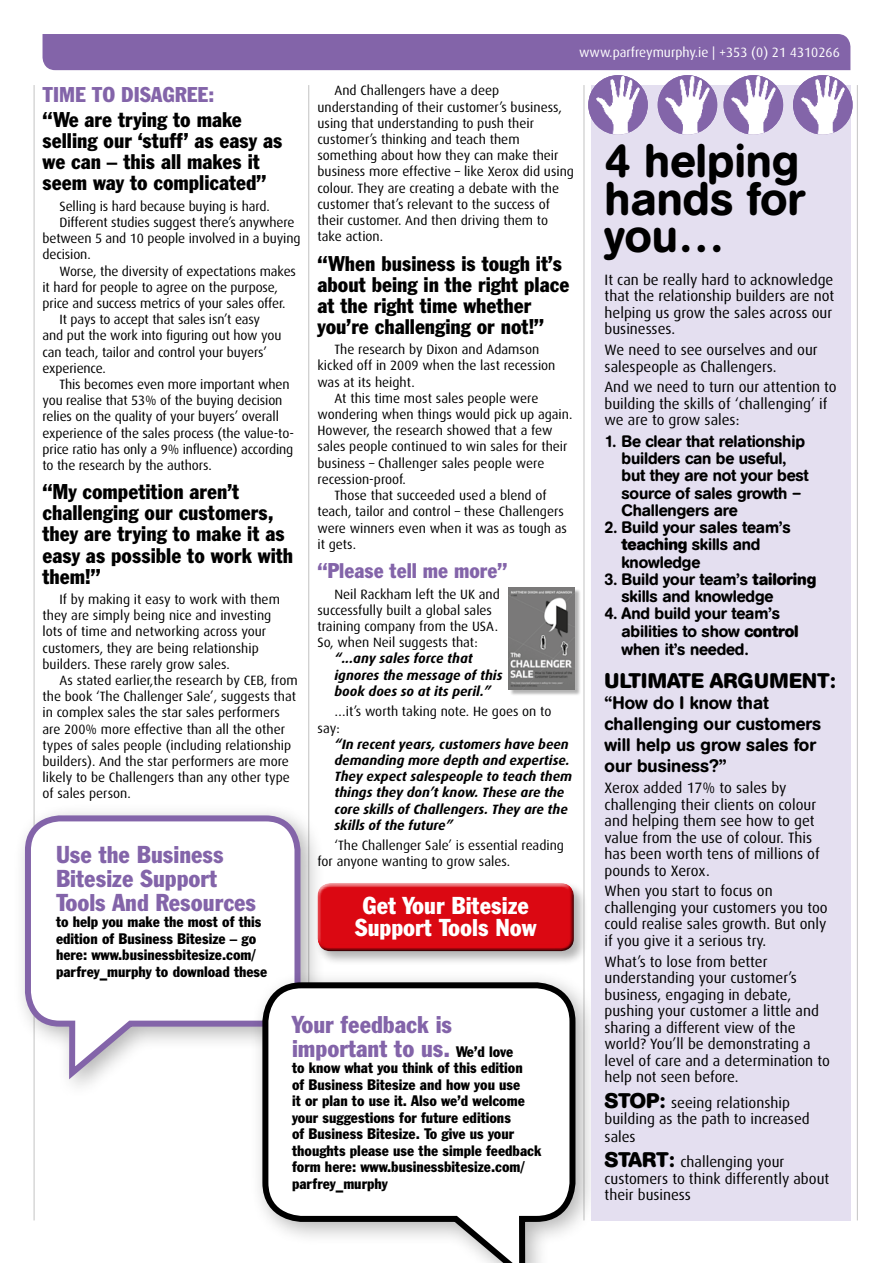
<style>
.page{position:relative;width:893px;height:1263px;background:#fff}
.page>*{position:absolute;margin:0;border:0;box-sizing:border-box;transform-origin:0 0}
.SUBHEAD2{font:500 46.5px/37.5px "AG Buch Rounded BQ";color:#000}
.SUBHEAD{font:condensed 24px/24px "Franklin Gothic BT";color:#8364a9}
.SUBHEAD_SM{font:condensed 24px/22.5px "Franklin Gothic BT";color:#fff;text-align:center}
.SUBHEAD-2{font:condensed 21px/21px "Franklin Gothic BT";color:#000}
.SUBHEAD-3{font:condensed 21px "Franklin Gothic BT";color:#8364a9}
.body2{font:700 21px "AG Buch Rounded BQ";letter-spacing:.01em;color:#000}
.SUBHEAD2-2{font:condensed 21px "Franklin Gothic BT";color:#8364a9}
.body2-2{font:500 18px/21px "AG Buch Rounded BQ";color:#000}
.body2-3{font:500 16.5px/17.2px "AG Buch Rounded BQ";letter-spacing:-.01em;color:#000}
.body2-4{font:15px/16.5px "Dax";color:#000}
.SUBHEAD-4{font:condensed 15px/16.5px "Franklin Gothic BT";color:#000}
.SUBHEAD2-3{font:15px/16.5px "Dax";color:#000}
.body{font:13.5px/16.2px "Dax";color:#000}
.QUOTE{font:italic 700 13.5px/16.2px "Dax";color:#000}
.t1{font:13.5px "Dax";color:#fff}
.s1{font-size:15px;color:#000}
.s2{font-weight:700}
.s3{font-family:"AG Buch Rounded BQ";font-weight:700;font-size:21px}
</style>
<div class="page">
<div style="left:43px;top:34px;width:807px;height:36px;background:#8364a9"></div>
<hr style="left:308px;top:85px;width:1px;height:1135px;background:#c6c6c6">
<hr style="left:583px;top:85px;width:1px;height:1135px;background:#c6c6c6">
<hr style="left:34px;top:85px;width:1px;height:1135px;background:#c6c6c6">
<hr style="left:857px;top:85px;width:1px;height:1135px;background:#c6c6c6">
<div style="left:12px;top:802px;width:313px;height:299px;background:#000;opacity:.3"></div>
<svg style="left:22px;top:812px;width:281px;height:274px"></svg>
<div style="left:249px;top:969px;width:351px;height:294px;background:#000;opacity:.3"></div>
<svg style="left:259px;top:979px;width:319px;height:284px"></svg>
<div style="left:592px;top:85px;width:259px;height:1135px;background:#e4dff0"></div>
<img style="left:588px;top:75px;width:60px;height:60px;border-radius:30px">
<img style="left:658px;top:75px;width:59px;height:60px;border-radius:30px">
<img style="left:724px;top:75px;width:59px;height:60px;border-radius:30px">
<img style="left:793px;top:75px;width:60px;height:60px;border-radius:30px">
<div style="left:315px;top:880px;width:274px;height:86px;background:#000;opacity:.3"></div>
<div style="left:313px;top:878px;width:263px;height:69px;background:#fff;opacity:.75"></div>
<div style="left:316px;top:886px;width:262px;height:69px;background:#000;opacity:.75"></div>
<div style="left:510px;top:589px;width:71px;height:106px;background:#000;opacity:.3"></div>
<img style="left:508px;top:588px;width:67px;height:101px">
<p class="t1" style="left:579px;top:45px;width:262px">www.parfreymurphy.ie | +353 (0) 21 4310266</p>
<p class="SUBHEAD2-2" style="left:43px;top:81px;width:173px">TIME TO DISAGREE:</p>
<p class="SUBHEAD-2" style="left:43px;top:109px;width:241px">“We are trying to make selling our ‘stuff’ as easy as we can – this all makes it seem way to complicated”</p>
<p class="body" style="left:60px;top:198px;width:212px">Selling is hard because buying is hard.</p>
<p class="body" style="left:43px;top:214px;width:259px;text-indent:17px">Different studies suggest there’s anywhere between 5 and 10 people involved in a buying decision.</p>
<p class="body" style="left:43px;top:263px;width:255px;text-indent:17px">Worse, the diversity of expectations makes it hard for people to agree on the purpose, price and success metrics of your sales offer.</p>
<p class="body" style="left:43px;top:311px;width:240px;text-indent:17px">It pays to accept that sales isn’t easy and put the work into figuring out how you can teach, tailor and control your buyers’ experience.</p>
<p class="body" style="left:43px;top:376px;width:253px;text-indent:17px">This becomes even more important when you realise that 53% of the buying decision relies on the quality of your buyers’ overall experience of the sales process (the value-to&shy;price ratio has only a 9% influence) according to the research by the authors.</p>
<p class="SUBHEAD-2" style="left:43px;top:481px;width:252px">“My competition aren’t challenging our customers, they are trying to make it as easy as possible to work with them!”</p>
<p class="body" style="left:43px;top:591px;width:239px;text-indent:17px">If by making it easy to work with them they are simply being nice and investing lots of time and networking across your customers, they are being relationship builders. These rarely grow sales.</p>
<p class="body" style="left:43px;top:672px;width:257px;text-indent:17px">As stated earlier,the research by CEB, from the book ‘The Challenger Sale’, suggests that in complex sales the star sales performers are 200% more effective than all the other types of sales people (including relationship builders). And the star performers are more likely to be Challengers than any other type of sales person.</p>
<p class="SUBHEAD" style="left:56px;top:841px;width:202px">Use the Business<br>Bitesize Support<br>Tools And Resources</p>
<p class="SUBHEAD-4" style="left:56px;top:913px;width:213px">to help you make the most of this edition of Business Bitesize – go here: www.businessbitesize.com/ parfrey_murphy to download these</p>
<p class="body" style="left:317px;top:83px;width:258px;text-indent:17px">And Challengers have a deep understanding of their customer’s business, using that understanding to push their customer’s thinking and teach them something about how they can make their business more effective – like Xerox did using colour. They are creating a debate with the customer that’s relevant to the success of their customer. And then driving them to take action.</p>
<p class="SUBHEAD-2" style="left:317px;top:252px;width:253px">“When business is tough it’s about being in the right place at the right time whether you’re challenging or not!”</p>
<p class="body" style="left:317px;top:342px;width:239px;text-indent:17px">The research by Dixon and Adamson kicked off in 2009 when the last recession was at its height.</p>
<p class="body" style="left:317px;top:390px;width:256px;text-indent:17px">At this time most sales people were wondering when things would pick up again.<br>However, the research showed that a few sales people continued to win sales for their business – Challenger sales people were recession-proof.</p>
<p class="body" style="left:317px;top:487px;width:251px;text-indent:17px">Those that succeeded used a blend of teach, tailor and control – these Challengers were winners even when it was as tough as it gets.</p>
<p class="SUBHEAD-3" style="left:317px;top:557px;width:191px">“Please tell me more”</p>
<p class="body" style="left:317px;top:586px;width:184px;text-indent:17px">Neil Rackham left the UK and successfully built a global sales training company from the USA.<br>So, when Neil suggests that:</p>
<p class="QUOTE" style="left:334px;top:651px;width:169px">“...any sales force that ignores the message of this book does so at its peril.”</p>
<p class="body" style="left:317px;top:704px;width:235px;text-indent:17px">…it’s worth taking note. He goes on to say:</p>
<p class="QUOTE" style="left:334px;top:736px;width:239px">“In recent years, customers have been demanding more depth and expertise.<br>They expect salespeople to teach them things they don’t know. These are the core skills of Challengers. They are the skills of the future”</p>
<p class="body" style="left:317px;top:837px;width:248px;text-indent:17px">‘The Challenger Sale’ is essential reading for anyone wanting to grow sales.</p>
<p class="SUBHEAD_SM" style="left:355px;top:893px;width:183px">Get Your Bitesize<br>Support Tools Now</p>
<p class="SUBHEAD" style="left:292px;top:1012px;width:223px">Your feedback is important to us. <span class="s1">We’d love</span></p>
<p class="SUBHEAD-4" style="left:292px;top:1059px;width:251px">to know what you think of this edition<br>of Business Bitesize and how you use<br>it or plan to use it. Also we’d welcome your suggestions for future editions<br>of Business Bitesize. To give us your thoughts please use the simple feedback form here: www.businessbitesize.com/ parfrey_murphy</p>
<p class="SUBHEAD2" style="left:604px;top:143px;width:202px">4 helping hands for you…</p>
<p class="body2-4" style="left:604px;top:272px;width:231px">It can be really hard to acknowledge that the relationship builders are not helping us grow the sales across our businesses.</p>
<p class="body2-4" style="left:604px;top:342px;width:215px">We need to see ourselves and our salespeople as Challengers.</p>
<p class="body2-4" style="left:604px;top:379px;width:234px">And we need to turn our attention to building the skills of ‘challenging’ if we are to grow sales:</p>
<p class="body2-3" style="left:621px;top:433px;width:189px;text-indent:-17px">1. Be clear that relationship builders can be useful, but they are not your best source of sales growth –<br>Challengers are</p>
<p class="body2-3" style="left:621px;top:519px;width:171px;text-indent:-17px">2. Build your sales team’s <span class="s2">teaching</span> skills and knowledge</p>
<p class="body2-3" style="left:621px;top:571px;width:196px;text-indent:-17px">3. Build your team’s <span class="s2">tailoring </span>skills and knowledge</p>
<p class="body2-3" style="left:621px;top:605px;width:179px;line-height:17.7px;text-indent:-17px">4. And build your team’s abilities to show <span class="s2">control </span>when it’s needed.</p>
<p class="body2" style="left:604px;top:669px;width:232px">ULTIMATE ARGUMENT:</p>
<p class="body2-2" style="left:604px;top:693px;width:218px">“How do I know that challenging our customers will help us grow sales for our business?”</p>
<p class="body2-4" style="left:604px;top:780px;width:217px">Xerox added 17% to sales by challenging their clients on colour and helping them see how to get value from the use of colour. This has been worth tens of millions of pounds to Xerox.</p>
<p class="body2-4" style="left:604px;top:883px;width:225px">When you start to focus on challenging your customers you too could realise sales growth. But only if you give it a serious try.</p>
<p class="body2-4" style="left:604px;top:953px;width:227px">What’s to lose from better understanding your customer’s business, engaging in debate, pushing your customer a little and sharing a different view of the world? You’ll be demonstrating a level of care and a determination to help not seen before.</p>
<p class="SUBHEAD2-3" style="left:604px;top:1094px;width:207px"><span class="s3">STOP:</span> seeing relationship building as the path to increased</p>
<p class="SUBHEAD2-3" style="left:604px;top:1129px;width:33px">sales</p>
<p class="SUBHEAD2-3" style="left:604px;top:1154px;width:226px"><span class="s3">START:</span> challenging your customers to think differently about their business</p>
</div>
